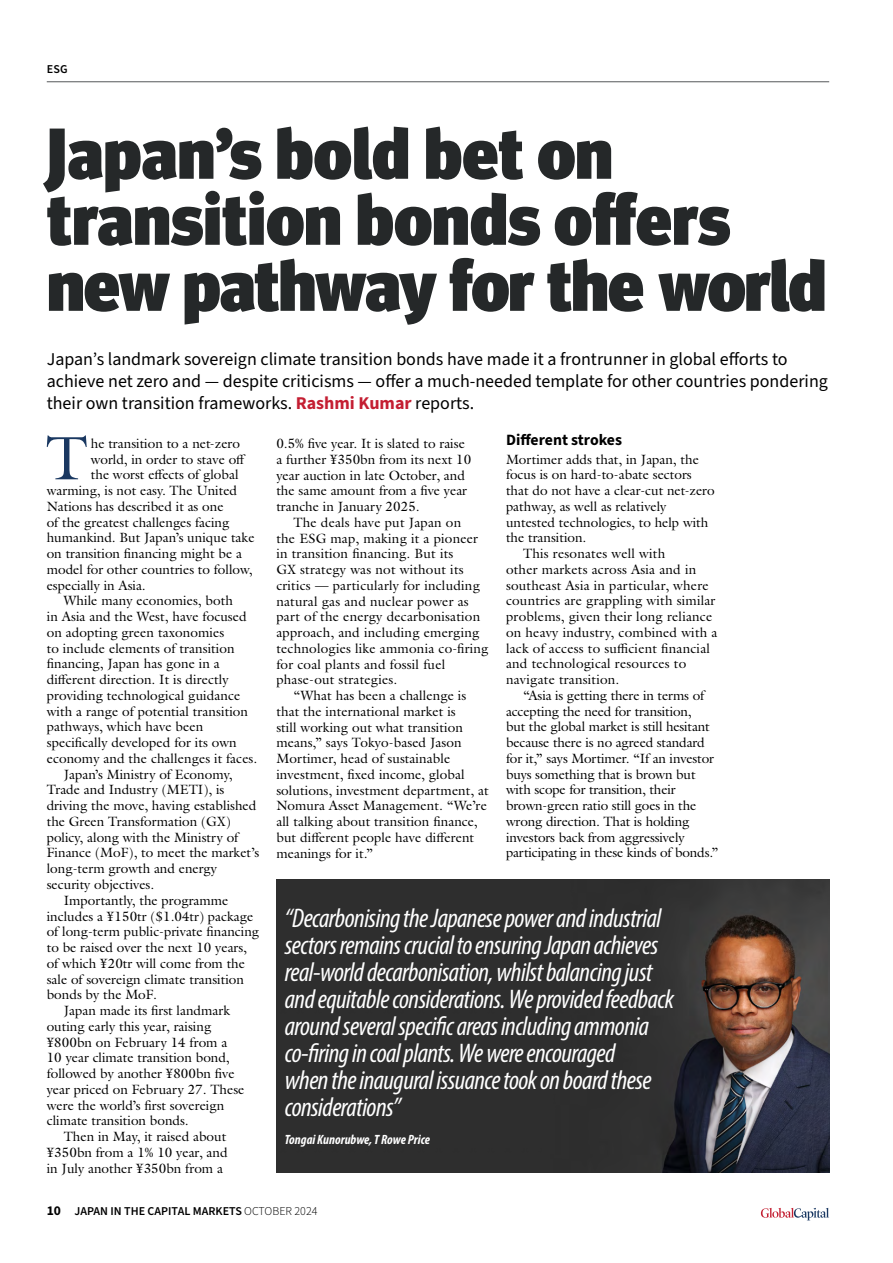
<style>
.page{position:relative;width:893px;height:1263px;background:#fff}
.page>*{position:absolute;margin:0;border:0;box-sizing:border-box;transform-origin:0 0}
.t1{font:900 72px/66px "Meta Headline Pro";letter-spacing:-.005em;color:#252829}
.t2{font:61.8px "Galliard Pro";color:#1a3861}
.t3{font:italic condensed 27px/27px "Myriad Pro";letter-spacing:-.02em;color:#fff}
.t4{font:18px/21.6px "Source Sans 3";color:#000}
.t5{font:700 15.75px "Source Sans 3";color:#000}
.t6{font:13.5px/15.8px "Galliard Pro";color:#000}
.t7{font:italic 700 condensed 13.5px "Myriad Pro";color:#fff}
.t8{font:600 12px "Source Sans 3";color:#000}
.s1{font-weight:700;color:#c41e32}
.s2{font-weight:700;font-size:13.5px}
.s3{font-weight:300}
</style>
<div class="page">
<svg style="left:761px;top:1208px;width:68px;height:12px"></svg>
<hr style="left:47px;top:82px;width:782px;height:1px;background:#55585a">
<img style="left:276px;top:879px;width:553px;height:293px">
<p class="t8" style="left:47px;top:62px;width:22px">ESG</p>
<h1 class="t1" style="left:47px;top:116px;width:781px">Japan’s bold bet on transition bonds offers new pathway for the world</h1>
<p class="t4" style="left:47px;top:349px;width:783px">Japan’s landmark sovereign climate transition bonds have made it a frontrunner in global efforts to achieve net zero and — despite criticisms — offer a much-needed template for other countries pondering their own transition frameworks. <span class="s1">Rashmi Kumar</span> reports.</p>
<h2 class="t2" style="left:46px;top:417px;width:44px">T</h2>
<p class="t6" style="left:91px;top:435px;width:151px">he transition to a net-zero</p>
<p class="t6" style="left:91px;top:451px;width:156px">world, in order to stave off</p>
<p class="t6" style="left:91px;top:467px;width:149px">the worst effects of global</p>
<p class="t6" style="left:47px;top:482px;width:192px">warming, is not easy. The United</p>
<p class="t6" style="left:47px;top:498px;width:178px">Nations has described it as one</p>
<p class="t6" style="left:47px;top:514px;width:184px">of the greatest challenges facing</p>
<p class="t6" style="left:47px;top:530px;width:209px">humankind. But Japan’s unique take</p>
<p class="t6" style="left:47px;top:545px;width:197px">on transition financing might be a</p>
<p class="t6" style="left:47px;top:561px;width:207px">model for other countries to follow,</p>
<p class="t6" style="left:47px;top:577px;width:100px">especially in Asia.</p>
<p class="t6" style="left:64px;top:593px;width:171px">While many economies, both</p>
<p class="t6" style="left:47px;top:608px;width:201px">in Asia and the West, have focused</p>
<p class="t6" style="left:47px;top:624px;width:179px">on adopting green taxonomies</p>
<p class="t6" style="left:47px;top:640px;width:189px">to include elements of transition</p>
<p class="t6" style="left:47px;top:656px;width:175px">financing, Japan has gone in a</p>
<p class="t6" style="left:47px;top:671px;width:183px">different direction. It is directly</p>
<p class="t6" style="left:47px;top:687px;width:195px">providing technological guidance</p>
<p class="t6" style="left:47px;top:703px;width:203px">with a range of potential transition</p>
<p class="t6" style="left:47px;top:719px;width:158px">pathways, which have been</p>
<p class="t6" style="left:47px;top:734px;width:192px">specifically developed for its own</p>
<p class="t6" style="left:47px;top:750px;width:212px">economy and the challenges it faces.</p>
<p class="t6" style="left:64px;top:766px;width:170px">Japan’s Ministry of Economy,</p>
<p class="t6" style="left:47px;top:782px;width:179px">Trade and Industry (METI), is</p>
<p class="t6" style="left:47px;top:797px;width:211px">driving the move, having established</p>
<p class="t6" style="left:47px;top:813px;width:186px">the Green Transformation (GX)</p>
<p class="t6" style="left:47px;top:829px;width:193px">policy, along with the Ministry of</p>
<p class="t6" style="left:47px;top:845px;width:214px">Finance (MoF), to meet the market’s</p>
<p class="t6" style="left:47px;top:860px;width:172px">long-term growth and energy</p>
<p class="t6" style="left:47px;top:876px;width:109px">security objectives.</p>
<p class="t6" style="left:64px;top:892px;width:166px">Importantly, the programme</p>
<p class="t6" style="left:47px;top:908px;width:208px">includes a ¥150tr ($1.04tr) package</p>
<p class="t6" style="left:47px;top:923px;width:214px">of long-term public-private financing</p>
<p class="t6" style="left:47px;top:939px;width:202px">to be raised over the next 10 years,</p>
<p class="t6" style="left:47px;top:955px;width:200px">of which ¥20tr will come from the</p>
<p class="t6" style="left:47px;top:971px;width:199px">sale of sovereign climate transition</p>
<p class="t6" style="left:47px;top:986px;width:112px">bonds by the MoF.</p>
<p class="t6" style="left:64px;top:1002px;width:168px">Japan made its first landmark</p>
<p class="t6" style="left:47px;top:1018px;width:166px">outing early this year, raising</p>
<p class="t6" style="left:47px;top:1034px;width:182px">¥800bn on February 14 from a</p>
<p class="t6" style="left:47px;top:1049px;width:184px">10 year climate transition bond,</p>
<p class="t6" style="left:47px;top:1065px;width:189px">followed by another ¥800bn five</p>
<p class="t6" style="left:47px;top:1081px;width:199px">year priced on February 27. These</p>
<p class="t6" style="left:47px;top:1097px;width:179px">were the world’s first sovereign</p>
<p class="t6" style="left:47px;top:1112px;width:143px">climate transition bonds.</p>
<p class="t6" style="left:64px;top:1128px;width:164px">Then in May, it raised about</p>
<p class="t6" style="left:47px;top:1144px;width:182px">¥350bn from a 1% 10 year, and</p>
<p class="t6" style="left:47px;top:1160px;width:178px">in July another ¥350bn from a</p>
<p class="t6" style="left:276px;top:435px;width:196px">0.5% five year. It is slated to raise a further ¥350bn from its next 10 year auction in late October, and the same amount from a five year tranche in January 2025.</p>
<p class="t6" style="left:293px;top:514px;width:169px">The deals have put Japan on</p>
<p class="t6" style="left:276px;top:530px;width:203px">the ESG map, making it a pioneer</p>
<p class="t6" style="left:276px;top:545px;width:179px">in transition financing. But its</p>
<p class="t6" style="left:276px;top:561px;width:189px">GX strategy was not without its</p>
<p class="t6" style="left:276px;top:577px;width:205px">critics — particularly for including</p>
<p class="t6" style="left:276px;top:593px;width:194px">natural gas and nuclear power as</p>
<p class="t6" style="left:276px;top:609px;width:205px">part of the energy decarbonisation</p>
<p class="t6" style="left:276px;top:624px;width:205px">approach, and including emerging</p>
<p class="t6" style="left:276px;top:640px;width:214px">technologies like ammonia co-firing</p>
<p class="t6" style="left:276px;top:656px;width:170px">for coal plants and fossil fuel</p>
<p class="t6" style="left:276px;top:672px;width:122px">phase-out strategies.</p>
<p class="t6" style="left:293px;top:687px;width:174px">“What has been a challenge is</p>
<p class="t6" style="left:276px;top:703px;width:181px">that the international market is</p>
<p class="t6" style="left:276px;top:719px;width:188px">still working out what transition</p>
<p class="t6" style="left:276px;top:735px;width:187px">means,” says Tokyo-based Jason</p>
<p class="t6" style="left:276px;top:750px;width:175px">Mortimer, head of sustainable</p>
<p class="t6" style="left:276px;top:766px;width:190px">investment, fixed income, global</p>
<p class="t6" style="left:276px;top:782px;width:214px">solutions, investment department, at</p>
<p class="t6" style="left:276px;top:798px;width:212px">Nomura Asset Management. “We’re</p>
<p class="t6" style="left:276px;top:813px;width:203px">all talking about transition finance,</p>
<p class="t6" style="left:276px;top:829px;width:199px">but different people have different</p>
<p class="t6" style="left:276px;top:845px;width:98px">meanings for it.”</p>
<p class="t5" style="left:506px;top:429px;width:118px">Different strokes</p>
<p class="t6" style="left:506px;top:451px;width:194px">Mortimer adds that, in Japan, the</p>
<p class="t6" style="left:506px;top:467px;width:187px">focus is on hard-to-abate sectors</p>
<p class="t6" style="left:506px;top:482px;width:210px">that do not have a clear-cut net-zero</p>
<p class="t6" style="left:506px;top:498px;width:162px">pathway, as well as relatively</p>
<p class="t6" style="left:506px;top:514px;width:204px">untested technologies, to help with</p>
<p class="t6" style="left:506px;top:530px;width:82px">the transition.</p>
<p class="t6" style="left:523px;top:545px;width:144px">This resonates well with</p>
<p class="t6" style="left:506px;top:561px;width:192px">other markets across Asia and in</p>
<p class="t6" style="left:506px;top:577px;width:204px">southeast Asia in particular, where</p>
<p class="t6" style="left:506px;top:593px;width:211px">countries are grappling with similar</p>
<p class="t6" style="left:506px;top:608px;width:208px">problems, given their long reliance</p>
<p class="t6" style="left:506px;top:624px;width:213px">on heavy industry, combined with a</p>
<p class="t6" style="left:506px;top:640px;width:205px">lack of access to sufficient financial</p>
<p class="t6" style="left:506px;top:656px;width:182px">and technological resources to</p>
<p class="t6" style="left:506px;top:671px;width:115px">navigate transition.</p>
<p class="t6" style="left:523px;top:687px;width:183px">“Asia is getting there in terms of</p>
<p class="t6" style="left:506px;top:703px;width:187px">accepting the need for transition,</p>
<p class="t6" style="left:506px;top:719px;width:205px">but the global market is still hesitant</p>
<p class="t6" style="left:506px;top:734px;width:200px">because there is no agreed standard</p>
<p class="t6" style="left:506px;top:750px;width:210px">for it,” says Mortimer. “If an investor</p>
<p class="t6" style="left:506px;top:766px;width:191px">buys something that is brown but</p>
<p class="t6" style="left:506px;top:782px;width:171px">with scope for transition, their</p>
<p class="t6" style="left:506px;top:797px;width:192px">brown-green ratio still goes in the</p>
<p class="t6" style="left:506px;top:813px;width:185px">wrong direction. That is holding</p>
<p class="t6" style="left:506px;top:829px;width:180px">investors back from aggressively</p>
<p class="t6" style="left:506px;top:845px;width:214px">participating in these kinds of bonds.”</p>
<p class="t3" style="left:285px;top:904px;width:390px">“Decarbonising the Japanese power and industrial sectors remains crucial to ensuring Japan achieves real-world decarbonisation, whilst balancing just and equitable considerations. We provided feedback around several specific areas including ammonia co-firing in coal plants. We were encouraged<br>when the inaugural issuance took on board these considerations”</p>
<p class="t7" style="left:285px;top:1131px;width:147px">Tongai Kunorubwe, T Rowe Price</p>
<p class="t8" style="left:47px;top:1204px;width:272px"><span class="s2">10</span> JAPAN IN THE CAPITAL MARKETS <span class="s3">OCTOBER 2024</span></p>
</div>
